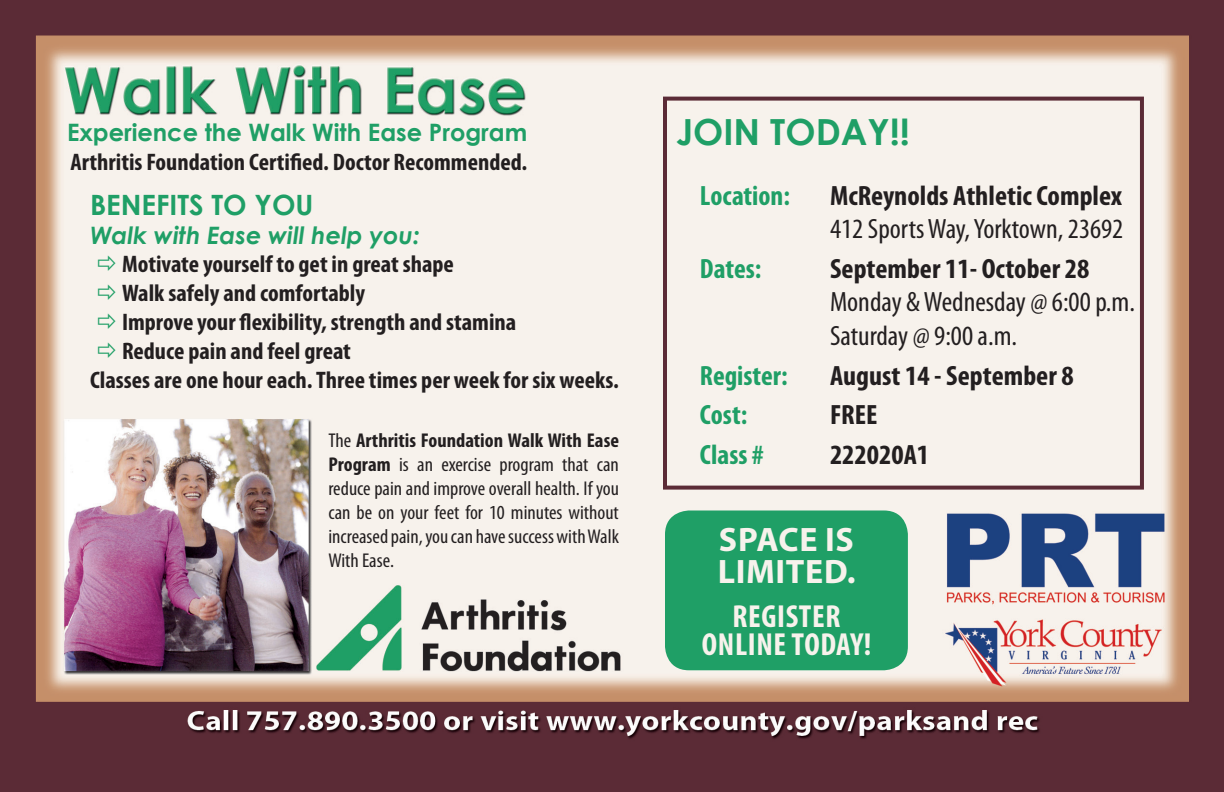
<style>
.page{position:relative;width:1224px;height:792px;background:#fff}
.page>*{position:absolute;margin:0;border:0;box-sizing:border-box;transform-origin:0 0}
.t1{font:700 36px "Century Gothic";color:#1f9f66}
.t2{font:700 34px/32px "Myriad Pro";letter-spacing:.02em;color:#f7f2ec}
.t3{font:700 condensed 32px/28px "Myriad Pro";letter-spacing:.02em;color:#f7f2ec;text-align:center}
.t4{font:condensed 28px/33.6px "Myriad Pro";color:#231f20}
.t5{font:700 condensed 28px "Myriad Pro";color:#1f9f66}
.t6{font:700 condensed 28px "Myriad Pro";color:#231f20}
.t7{font:700 28px "Century Gothic";color:#1f9f66}
.t8{font:700 condensed 24px/28.8px "Myriad Pro";color:#231f20}
.t9{font:700 24px "Century Gothic";color:#1f9f66}
.t10{font:condensed 20px/24px "Myriad Pro";color:#231f20;text-align:justify}
.s1{font-family:"Century Gothic";font-style:italic;font-stretch:normal;color:#1f9f66}
.s2{font-weight:700}
</style>
<div class="page">
<img style="left:0;top:0;width:1224px;height:792px">
<div style="left:663px;top:97px;width:481px;height:393px;border:4px solid #5b2b36"></div>
<div style="left:665px;top:510px;width:243px;height:160px;background:#1f9f66;border-radius:24px"></div>
<svg style="left:98px;top:256px;width:17px;height:15px"></svg>
<svg style="left:98px;top:285px;width:17px;height:15px"></svg>
<svg style="left:98px;top:314px;width:17px;height:15px"></svg>
<svg style="left:98px;top:342px;width:43px;height:18px"></svg>
<p class="t9" style="left:67px;top:114px;width:462px">Experience the Walk With Ease Program</p>
<p class="t8" style="left:71px;top:147px;width:458px">Arthritis Foundation Certified. Doctor Recommended.</p>
<p class="t7" style="left:90px;top:183px;width:225px">BENEFITS TO YOU</p>
<p class="t8" style="left:122px;top:221px;width:333px;text-indent:-32px"><span class="s1">Walk with Ease will help you:<br></span>Motivate yourself to get in great shape</p>
<p class="t8" style="left:122px;top:278px;width:245px">Walk safely and comfortably</p>
<p class="t8" style="left:122px;top:307px;width:396px">Improve your flexibility, strength and stamina</p>
<p class="t8" style="left:122px;top:336px;width:230px">Reduce pain and feel great</p>
<p class="t8" style="left:90px;top:365px;width:530px">Classes are one hour each. Three times per week for six weeks.</p>
<p class="t10" style="left:328px;top:428px;width:292px">The <span class="s2">Arthritis Foundation Walk With Ease Program</span> is an exercise program that can reduce pain and improve overall health. If you can be on your feet for 10 minutes without increased pain, you can have success with Walk With Ease.</p>
<p class="t1" style="left:676px;top:105px;width:235px">JOIN TODAY!!</p>
<p class="t5" style="left:700px;top:178px;width:91px">Location:</p>
<p class="t4" style="left:830px;top:178px;width:295px"><span class="s2">McReynolds Athletic Complex<br></span>412 Sports Way, Yorktown, 23692</p>
<p class="t5" style="left:700px;top:251px;width:63px">Dates:</p>
<p class="t4" style="left:830px;top:251px;width:306px"><span class="s2">September 11- October 28<br></span>Monday &amp; Wednesday @ 6:00 p.m.<br>Saturday @ 9:00 a.m.</p>
<p class="t5" style="left:700px;top:358px;width:89px">Register:</p>
<p class="t6" style="left:830px;top:358px;width:245px">August 14 - September 8</p>
<p class="t5" style="left:700px;top:397px;width:49px">Cost:</p>
<p class="t6" style="left:830px;top:397px;width:49px">FREE</p>
<p class="t5" style="left:700px;top:437px;width:65px">Class #</p>
<p class="t6" style="left:830px;top:437px;width:101px">222020A1</p>
<p class="t2" style="left:718px;top:522px;width:139px">SPACE IS<br>LIMITED.</p>
<p class="t3" style="left:702px;top:602px;width:171px">REGISTER<br>ONLINE TODAY!</p>
</div>
